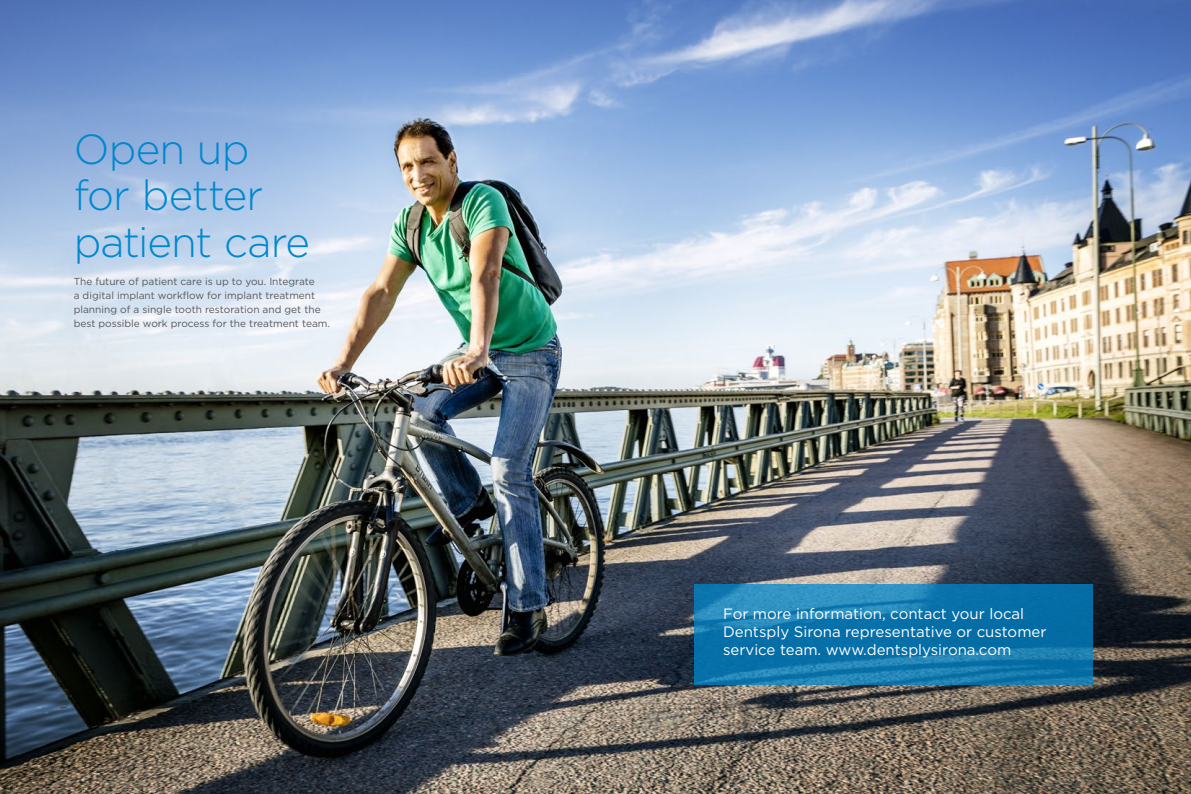
<style>
.page{position:relative;width:1191px;height:794px;background:#fff}
.page>*{position:absolute;margin:0;border:0;box-sizing:border-box;transform-origin:0 0}
.DS_headlines{font:300 42px/46.4px "Gotham";letter-spacing:-.02em;color:#0088ce}
.DS_headlines-2{font:15px/17.9px "Gotham";color:#fff}
.DS_headlines-3{font:10.1px/13.9px "Gotham";color:#57585a}
</style>
<div class="page">
<img style="left:0;top:0;width:1191px;height:794px">
<svg style="left:694px;top:584px;width:398px;height:100px;background:#1278ae"></svg>
<p class="DS_headlines" style="left:74px;top:125px;width:238px">Open up for better patient care</p>
<p class="DS_headlines-3" style="left:74px;top:274px;width:258px">The future of patient care is up to you. Integrate<br>a digital implant workflow for implant treatment planning of a single tooth restoration and get the best possible work process for the treatment team.</p>
<p class="DS_headlines-2" style="left:723px;top:604px;width:325px">For more information, contact your local<br>Dentsply Sirona representative or customer service team. www.dentsplysirona.com</p>
</div>
